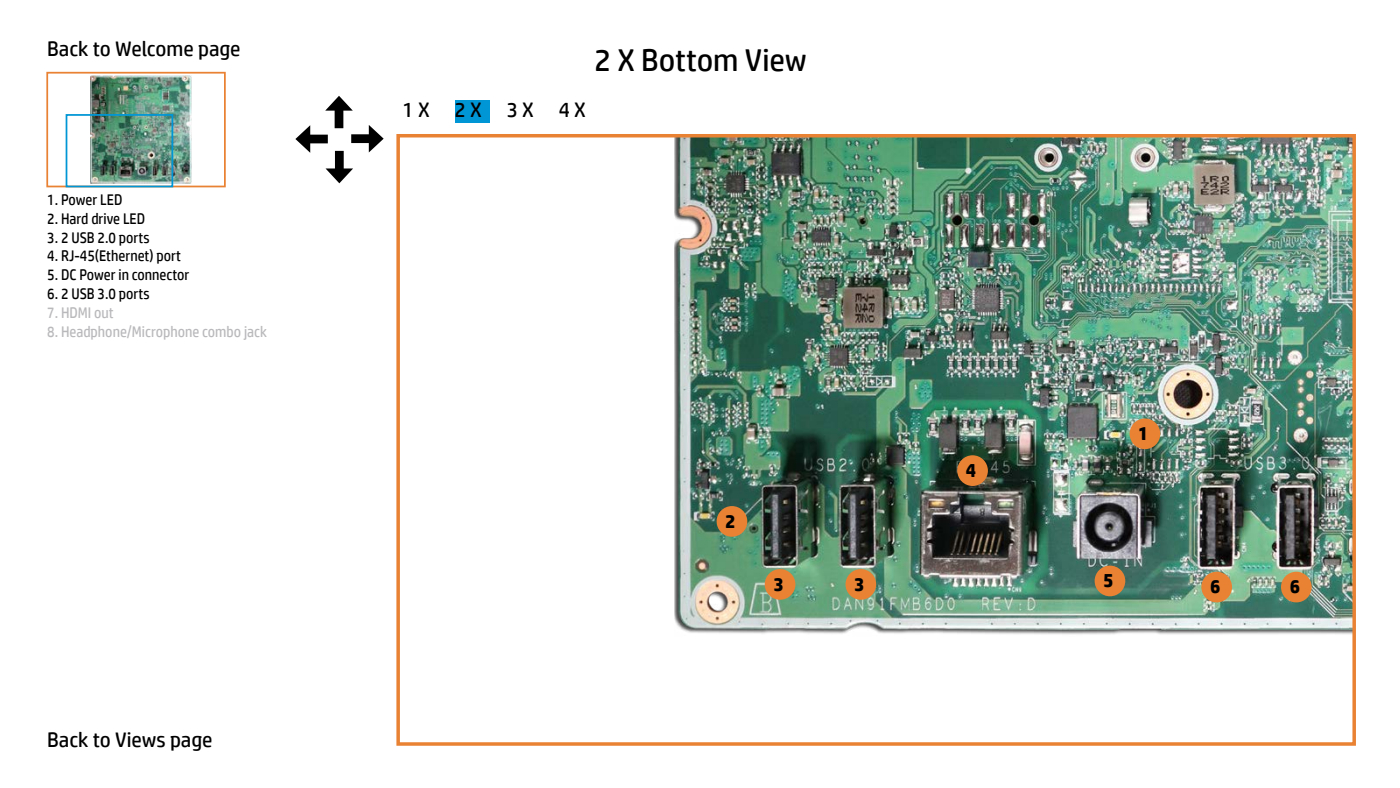
<style>
.page{position:relative;width:1400px;height:788px;background:#fff}
.page>*{position:absolute;margin:0;border:0;box-sizing:border-box;transform-origin:0 0}
.t1{font:31.5px "HP Simplified";color:#000}
.t2{font:21px "HP Simplified";color:#000}
.t3{font:700 19.25px "HP Simplified";color:#000}
.t4{font:15.4px "HP Simplified";color:#000;scale:.91 1}
.t5{font:15.4px "HP Simplified";color:#b9b8bb;scale:.91 1}
</style>
<div class="page">
<div style="left:304px;top:135px;width:24px;height:8px;background:#000"></div>
<svg style="left:295px;top:125px;width:15px;height:28px"></svg>
<div style="left:335px;top:105px;width:8px;height:23px;background:#000"></div>
<svg style="left:325px;top:96px;width:28px;height:15px"></svg>
<div style="left:351px;top:134px;width:24px;height:9px;background:#000"></div>
<svg style="left:369px;top:125px;width:15px;height:27px"></svg>
<div style="left:335px;top:151px;width:9px;height:23px;background:#000"></div>
<svg style="left:326px;top:168px;width:27px;height:15px"></svg>
<div style="left:455px;top:100px;width:35px;height:22px;background:#0096d6"></div>
<img style="left:674px;top:139px;width:677px;height:496px">
<div style="left:396px;top:134px;width:960px;height:611px;border:4px solid #e98233"></div>
<div style="left:1201px;top:571px;width:31px;height:31px;background:#e98233;border-radius:50%"></div>
<div style="left:1130px;top:418px;width:30px;height:31px;background:#e98233;border-radius:50%"></div>
<div style="left:1281px;top:571px;width:31px;height:31px;background:#e98233;border-radius:50%"></div>
<div style="left:1095px;top:565px;width:30px;height:31px;background:#e98233;border-radius:50%"></div>
<div style="left:957px;top:455px;width:31px;height:31px;background:#e98233;border-radius:50%"></div>
<div style="left:765px;top:569px;width:30px;height:30px;background:#e98233;border-radius:50%"></div>
<div style="left:846px;top:569px;width:30px;height:30px;background:#e98233;border-radius:50%"></div>
<div style="left:717px;top:506px;width:30px;height:30px;background:#e98233;border-radius:50%"></div>
<img style="left:91px;top:75px;width:101px;height:109px">
<div style="left:46px;top:72px;width:180px;height:115px;border:2px solid #e98233"></div>
<div style="left:66px;top:114px;width:107px;height:73px;border:2px solid #0096d6"></div>
<h2 class="t2" style="left:47px;top:35px;width:195px">Back to Welcome page</h2>
<p class="t4" style="left:47px;top:189px;width:84px">1. Power LED</p>
<p class="t4" style="left:47px;top:208px;width:109px">2. Hard drive LED</p>
<p class="t4" style="left:47px;top:227px;width:114px">3. 2 USB 2.0 ports</p>
<p class="t4" style="left:47px;top:246px;width:149px">4. RJ-45(Ethernet) port</p>
<p class="t4" style="left:47px;top:265px;width:158px">5. DC Power in connector</p>
<p class="t4" style="left:47px;top:283px;width:114px">6. 2 USB 3.0 ports</p>
<p class="t5" style="left:47px;top:302px;width:74px">7. HDMI out</p>
<p class="t5" style="left:47px;top:321px;width:243px">8. Headphone/Microphone combo jack</p>
<h2 class="t2" style="left:47px;top:726px;width:167px">Back to Views page</h2>
<h1 class="t1" style="left:594px;top:40px;width:214px">2 X Bottom View</h1>
<h2 class="t2" style="left:403px;top:96px;width:185px">1 X2 X3 X4 X</h2>
<p class="t3" style="left:725px;top:508px;width:12px">2</p>
<p class="t3" style="left:773px;top:571px;width:12px">3</p>
<p class="t3" style="left:854px;top:571px;width:12px">3</p>
<p class="t3" style="left:966px;top:457px;width:12px">4</p>
<p class="t3" style="left:1138px;top:420px;width:12px">1</p>
<p class="t3" style="left:1103px;top:567px;width:12px">5</p>
<p class="t3" style="left:1210px;top:574px;width:12px">6</p>
<p class="t3" style="left:1290px;top:574px;width:12px">6</p>
</div>
